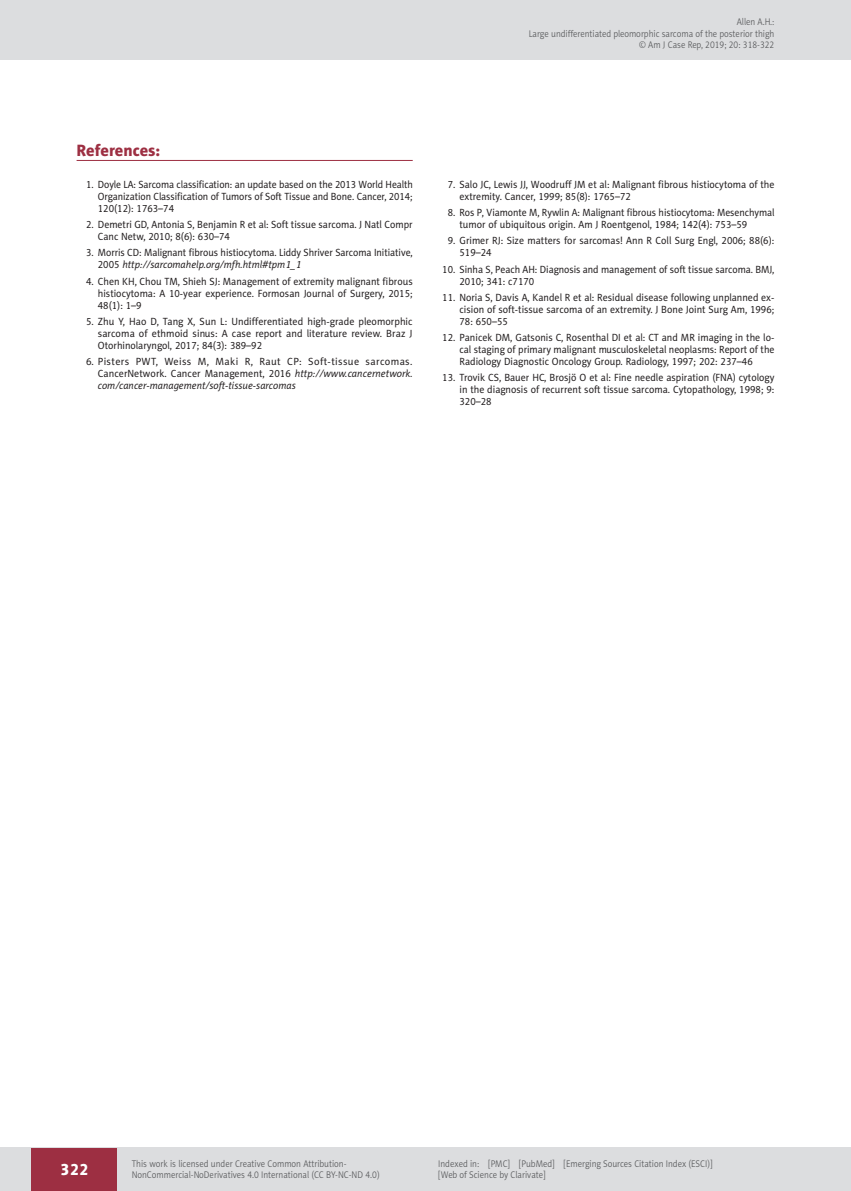
<style>
.page{position:relative;width:851px;height:1191px;background:#fff}
.page>*{position:absolute;margin:0;border:0;box-sizing:border-box;transform-origin:0 0}
.AJCR_Referencje_Tytu{font:16.5px "Naomi Sans EFN Heavy";color:#9d2f42}
.t1{font:16.5px "Naomi Sans EFN Heavy";color:#fff}
.AJCR_Referencje_punk{font:10.5px/12px "Naomi Sans EFN";color:#231f20;text-align:justify;scale:.95 1}
.AJCR_Referencje_punk-2{font:10.5px/12px "Naomi Sans EFN";color:#231f20;text-align:justify;scale:.93 1}
.AJCR_Referencje_punk-3{font:10.5px/12px "Naomi Sans EFN";color:#231f20;scale:.94 1}
.AJCR_Referencje_punk-4{font:10.5px/12px "Naomi Sans EFN";color:#231f20;text-align:justify}
.AJCR_Referencje_punk-5{font:10.5px/12px "Naomi Sans EFN";color:#231f20;text-align:justify;scale:.96 1}
.t2{font:9.75px/11.2px "Naomi Sans EFN Light";color:#57585a;scale:.9 1}
.s1{font-style:italic}
</style>
<div class="page">
<hr style="left:77px;top:160px;width:335px;height:1px;background:#9d2f42">
<div style="left:0;top:1148px;width:850px;height:43px;background:#dcdddf"></div>
<div style="left:32px;top:1147px;width:85px;height:43px;background:#9d2f42"></div>
<div style="left:0;top:0;width:850px;height:60px;background:#dcdddf"></div>
<p class="t2" style="left:528px;top:16px;width:274px;text-align:right">Allen A.H.:<br>Large undifferentiated pleomorphic sarcoma of the posterior thigh © Am J Case Rep, 2019; 20: 318-322</p>
<p class="AJCR_Referencje_Tytu" style="left:77px;top:140px;width:85px">References:</p>
<p class="AJCR_Referencje_punk-2" style="left:98px;top:178px;width:340px;text-indent:-12px">1. Doyle LA: Sarcoma classification: an update based on the 2013 World Health Organization Classification of Tumors of Soft Tissue and Bone. Cancer, 2014; 120(12): 1763–74</p>
<p class="AJCR_Referencje_punk" style="left:98px;top:219px;width:333px;text-indent:-12px">2. Demetri GD, Antonia S, Benjamin R et al: Soft tissue sarcoma. J Natl Compr<br>Canc Netw, 2010; 8(6): 630–74</p>
<p class="AJCR_Referencje_punk-3" style="left:98px;top:247px;width:336px;text-indent:-12px">3. Morris CD: Malignant fibrous histiocytoma. Liddy Shriver Sarcoma Initiative,<br>2005 <span class="s1">http://sarcomahelp.org/mfh.html#tpm1_1</span></p>
<p class="AJCR_Referencje_punk" style="left:98px;top:275px;width:333px;text-indent:-12px">4. Chen KH, Chou TM, Shieh SJ: Management of extremity malignant fibrous histiocytoma: A 10-year experience. Formosan Journal of Surgery, 2015; 48(1): 1–9</p>
<p class="AJCR_Referencje_punk-5" style="left:98px;top:315px;width:329px;text-indent:-12px">5. Zhu Y, Hao D, Tang X, Sun L: Undifferentiated high-grade pleomorphic sarcoma of ethmoid sinus: A case report and literature review. Braz J Otorhinolaryngol, 2017; 84(3): 389–92</p>
<p class="AJCR_Referencje_punk-4" style="left:98px;top:356px;width:316px;text-indent:-12px">6. Pisters PWT, Weiss M, Maki R, Raut CP: Soft-tissue sarcomas.<br>CancerNetwork. Cancer Management, 2016 <span class="s1">http://www.cancernetwork. com/cancer-management/soft-tissue-sarcomas</span></p>
<p class="AJCR_Referencje_punk" style="left:459px;top:178px;width:333px;text-indent:-12px">7. Salo JC, Lewis JJ, Woodruff JM et al: Malignant fibrous histiocytoma of the extremity. Cancer, 1999; 85(8): 1765–72</p>
<p class="AJCR_Referencje_punk-2" style="left:459px;top:207px;width:340px;text-indent:-12px">8. Ros P, Viamonte M, Rywlin A: Malignant fibrous histiocytoma: Mesenchymal tumor of ubiquitous origin. Am J Roentgenol, 1984; 142(4): 753–59</p>
<p class="AJCR_Referencje_punk" style="left:459px;top:235px;width:333px;text-indent:-12px">9. Grimer RJ: Size matters for sarcomas! Ann R Coll Surg Engl, 2006; 88(6):<br>519–24</p>
<p class="AJCR_Referencje_punk-3" style="left:459px;top:263px;width:336px;text-indent:-17px">10. Sinha S, Peach AH: Diagnosis and management of soft tissue sarcoma. BMJ,<br>2010; 341: c7170</p>
<p class="AJCR_Referencje_punk" style="left:459px;top:291px;width:333px;text-indent:-17px">11. Noria S, Davis A, Kandel R et al: Residual disease following unplanned ex&shy;cision of soft-tissue sarcoma of an extremity. J Bone Joint Surg Am, 1996; 78: 650–55</p>
<p class="AJCR_Referencje_punk" style="left:459px;top:332px;width:333px;text-indent:-17px">12. Panicek DM, Gatsonis C, Rosenthal DI et al: CT and MR imaging in the lo&shy;cal staging of primary malignant musculoskeletal neoplasms: Report of the Radiology Diagnostic Oncology Group. Radiology, 1997; 202: 237–46</p>
<p class="AJCR_Referencje_punk" style="left:459px;top:372px;width:333px;text-indent:-17px">13. Trovik CS, Bauer HC, Brosjö O et al: Fine needle aspiration (FNA) cytology in the diagnosis of recurrent soft tissue sarcoma. Cytopathology, 1998; 9:<br>320–28</p>
<h1 class="t1" style="left:60px;top:1159px;width:30px">322</h1>
<p class="t2" style="left:132px;top:1158px;width:277px">This work is licensed under Creative Common Attribution-<br>NonCommercial-NoDerivatives 4.0 International (CC BY-NC-ND 4.0)</p>
<p class="t2" style="left:438px;top:1158px;width:306px">Indexed in: [PMC] [PubMed] [Emerging Sources Citation Index (ESCI)] [Web of Science by Clarivate]</p>
</div>
